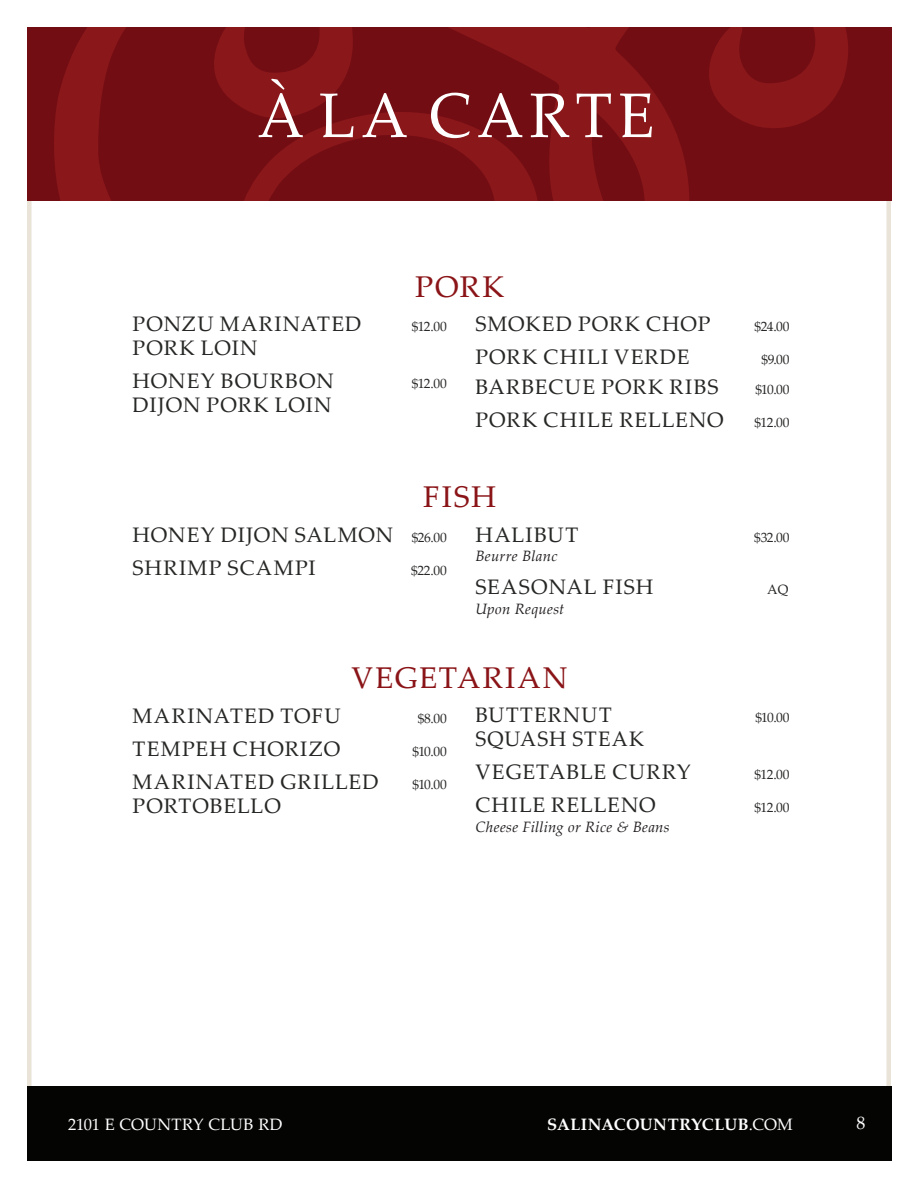
<style>
.page{position:relative;width:918px;height:1188px;background:#fff}
.page>*{position:absolute;margin:0;border:0;box-sizing:border-box;transform-origin:0 0}
.t1{font:63px "Palatino Linotype";letter-spacing:.1em;color:#fff;scale:.95 1}
.t2{font:30px "Palatino Linotype";letter-spacing:.06em;color:#8a1417}
.t3{font:21px/33px "Palatino Linotype";letter-spacing:.05em;color:#262825}
.t4{font:21px "Palatino Linotype";letter-spacing:.07em;color:#262825}
.t5{font:18px "Palatino Linotype";color:#fff}
.t6{font:700 16.5px "Palatino Linotype";letter-spacing:.015em;color:#fff}
.t7{font:16.5px "Palatino Linotype";letter-spacing:-.005em;color:#fff}
.t8{font:italic 15px "Palatino Linotype";letter-spacing:.02em;color:#231f20}
.t9{font:13.5px "Palatino Linotype";letter-spacing:-.005em;color:#262825}
.s1{font-size:13.5px}
.s2{font-weight:400}
</style>
<div class="page">
<div style="left:27px;top:1086px;width:864px;height:75px;background:#040503"></div>
<div style="left:27px;top:27px;width:864px;height:174px;background:#730d14"></div>
<svg style="left:54px;top:27px;width:794px;height:174px"></svg>
<h1 class="t1" style="left:258px;top:79px;width:419px">À LA CARTE</h1>
<h2 class="t2" style="left:415px;top:269px;width:90px">PORK</h2>
<p class="t3" style="left:475px;top:308px;width:237px">SMOKED PORK CHOP</p>
<p class="t9" style="left:755px;top:319px;width:37px">$24.00</p>
<p class="t3" style="left:475px;top:341px;width:216px">PORK CHILI VERDE</p>
<p class="t9" style="left:761px;top:352px;width:30px">$9.00</p>
<p class="t3" style="left:475px;top:371px;width:245px">BARBECUE PORK RIBS</p>
<p class="t9" style="left:755px;top:382px;width:36px">$10.00</p>
<p class="t3" style="left:475px;top:404px;width:250px">PORK CHILE RELLENO</p>
<p class="t9" style="left:755px;top:415px;width:37px">$12.00</p>
<p class="t3" style="left:133px;top:308px;width:230px">PONZU MARINATED</p>
<p class="t9" style="left:412px;top:319px;width:37px">$12.00</p>
<p class="t3" style="left:133px;top:332px;width:203px">PORK LOIN<br>HONEY BOURBON</p>
<p class="t9" style="left:412px;top:376px;width:37px">$12.00</p>
<p class="t3" style="left:133px;top:389px;width:201px">DIJON PORK LOIN</p>
<h2 class="t2" style="left:423px;top:479px;width:74px">FISH</h2>
<p class="t3" style="left:475px;top:518px;width:104px">HALIBUT</p>
<p class="t9" style="left:754px;top:529px;width:37px">$32.00</p>
<p class="t8" style="left:475px;top:550px;width:84px">Beurre Blanc</p>
<p class="t3" style="left:475px;top:571px;width:179px">SEASONAL FISH</p>
<p class="t9" style="left:767px;top:582px;width:23px">AQ</p>
<p class="t8" style="left:475px;top:598px;width:90px">Upon Request</p>
<p class="t3" style="left:133px;top:518px;width:316px">HONEY DIJON SALMON <span class="s1">$26.00<br></span>SHRIMP SCAMPI</p>
<p class="t9" style="left:411px;top:562px;width:37px">$22.00</p>
<h2 class="t2" style="left:351px;top:660px;width:218px">VEGETARIAN</h2>
<p class="t4" style="left:475px;top:703px;width:138px">BUTTERNUT</p>
<p class="t9" style="left:755px;top:710px;width:36px">$10.00</p>
<p class="t3" style="left:475px;top:723px;width:217px">SQUASH STEAK<br>VEGETABLE CURRY</p>
<p class="t3" style="left:133px;top:700px;width:210px">MARINATED TOFU</p>
<p class="t9" style="left:418px;top:711px;width:31px">$8.00</p>
<p class="t3" style="left:133px;top:733px;width:209px">TEMPEH CHORIZO</p>
<p class="t9" style="left:412px;top:744px;width:36px">$10.00</p>
<p class="t3" style="left:133px;top:766px;width:247px">MARINATED GRILLED</p>
<p class="t9" style="left:412px;top:777px;width:36px">$10.00</p>
<p class="t3" style="left:133px;top:790px;width:150px">PORTOBELLO</p>
<p class="t9" style="left:755px;top:767px;width:37px">$12.00</p>
<p class="t3" style="left:475px;top:789px;width:182px">CHILE RELLENO</p>
<p class="t9" style="left:755px;top:800px;width:37px">$12.00</p>
<p class="t8" style="left:475px;top:821px;width:196px">Cheese Filling or Rice &amp; Beans</p>
<p class="t7" style="left:68px;top:1115px;width:216px">2101 E COUNTRY CLUB RD</p>
<p class="t6" style="left:547px;top:1114px;width:247px">SALINACOUNTRYCLUB<span class="s2">.COM</span></p>
<p class="t5" style="left:857px;top:1112px;width:10px">8</p>
</div>
